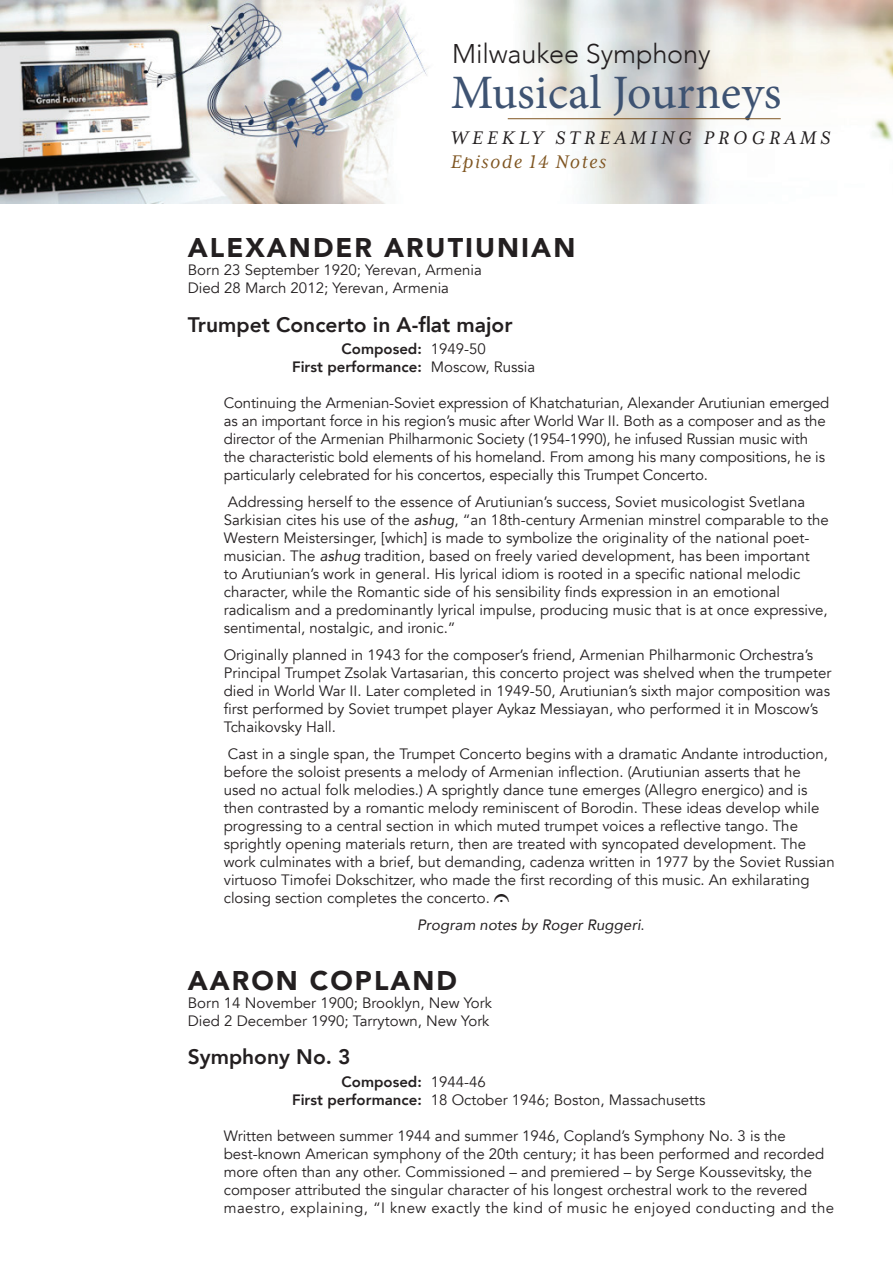
<style>
.page{position:relative;width:893px;height:1263px;background:#fff}
.page>*{position:absolute;margin:0;border:0;box-sizing:border-box;transform-origin:0 0}
.t1{font:48px "Minion Pro";color:#3e5372}
.t2{font:900 27px "Avenir";letter-spacing:.075em;color:#231f20}
.t3{font:300 27px "Avenir";letter-spacing:-.005em;color:#231f20}
.t4{font:800 21px "Avenir";color:#231f20}
.t5{font:italic 21px "Mrs Eaves XL Serif OT";letter-spacing:.2em;color:#231f20}
.t6{font:italic 21px "Mrs Eaves XL Serif OT";letter-spacing:.075em;color:#7f5521}
.t7{font:15px/18px "Avenir";color:#231f20}
.t8{font:800 15px/18px "Avenir";color:#231f20;text-align:center}
.t9{font:italic 15px "Avenir";letter-spacing:.005em;color:#231f20}
.s1{font-weight:400}
.s2{font-style:italic}
.s3{font-style:normal}
.s4{font-weight:800}
</style>
<div class="page">
<img style="left:0;top:0;width:893px;height:203px">
<hr style="left:508px;top:118px;width:273px;height:1px;background:#7f5521">
<h2 class="t3" style="left:452px;top:38px;width:260px">Milwaukee Symphony</h2>
<h1 class="t1" style="left:451px;top:61px;width:332px">Musical Journeys</h1>
<h3 class="t5" style="left:451px;top:127px;width:381px">WEEKLY STREAMING PROGRAMS</h3>
<h3 class="t6" style="left:451px;top:151px;width:157px">Episode 14 Notes</h3>
<h2 class="t2" style="left:188px;top:224px;width:389px">ALEXANDER ARUTIUNIAN</h2>
<p class="t7" style="left:188px;top:261px;width:295px">Born 23 September 1920; Yerevan, Armenia<br>Died 28 March 2012; Yerevan, Armenia</p>
<h3 class="t4" style="left:188px;top:308px;width:326px">Trumpet Concerto in A-flat major</h3>
<p class="t8" style="left:292px;top:340px;width:245px">Composed: <span class="s1">1949-50<br></span>First performance: <span class="s1">Moscow, Russia</span></p>
<p class="t7" style="left:224px;top:394px;width:607px">Continuing the Armenian-Soviet expression of Khatchaturian, Alexander Arutiunian emerged as an important force in his region’s music after World War II. Both as a composer and as the director of the Armenian Philharmonic Society (1954-1990), he infused Russian music with the characteristic bold elements of his homeland. From among his many compositions, he is particularly celebrated for his concertos, especially this Trumpet Concerto.</p>
<p class="t7" style="left:224px;top:493px;width:607px">Addressing herself to the essence of Arutiunian’s success, Soviet musicologist Svetlana Sarkisian cites his use of the <span class="s2">ashug</span>, “an 18th-century Armenian minstrel comparable to the Western Meistersinger, [which] is made to symbolize the originality of the national poet&shy;musician. The <span class="s2">ashug</span> tradition, based on freely varied development, has been important<br>to Arutiunian’s work in general. His lyrical idiom is rooted in a specific national melodic character, while the Romantic side of his sensibility finds expression in an emotional radicalism and a predominantly lyrical impulse, producing music that is at once expressive, sentimental, nostalgic, and ironic.”</p>
<p class="t7" style="left:224px;top:646px;width:609px">Originally planned in 1943 for the composer’s friend, Armenian Philharmonic Orchestra’s Principal Trumpet Zsolak Vartasarian, this concerto project was shelved when the trumpeter died in World War II. Later completed in 1949-50, Arutiunian’s sixth major composition was first performed by Soviet trumpet player Aykaz Messiayan, who performed it in Moscow’s Tchaikovsky Hall.</p>
<p class="t7" style="left:224px;top:745px;width:612px">Cast in a single span, the Trumpet Concerto begins with a dramatic Andante introduction, before the soloist presents a melody of Armenian inflection. (Arutiunian asserts that he used no actual folk melodies.) A sprightly dance tune emerges (Allegro energico) and is then contrasted by a romantic melody reminiscent of Borodin. These ideas develop while progressing to a central section in which muted trumpet voices a reflective tango. The sprightly opening materials return, then are treated with syncopated development. The work culminates with a brief, but demanding, cadenza written in 1977 by the Soviet Russian virtuoso Timofei Dokschitzer, who made the first recording of this music. An exhilarating closing section completes the concerto.</p>
<p class="t9" style="left:417px;top:916px;width:229px">Program notes by Roger Ruggeri<span class="s3">.</span></p>
<h2 class="t2" style="left:188px;top:957px;width:271px">AARON COPLAND</h2>
<p class="t7" style="left:188px;top:994px;width:306px">Born 14 November 1900; Brooklyn, New York<br>Died 2 December 1990; Tarrytown, New York</p>
<h3 class="t4" style="left:188px;top:1041px;width:164px">Symphony No. 3</h3>
<p class="t7" style="left:292px;top:1073px;width:415px;text-indent:49px"><span class="s4">Composed:</span> 1944-46<br><span class="s4">First performance:</span> 18 October 1946; Boston, Massachusetts</p>
<p class="t7" style="left:224px;top:1127px;width:612px">Written between summer 1944 and summer 1946, Copland’s Symphony No. 3 is the best-known American symphony of the 20th century; it has been performed and recorded more often than any other. Commissioned – and premiered – by Serge Koussevitsky, the composer attributed the singular character of his longest orchestral work to the revered maestro, explaining, “I knew exactly the kind of music he enjoyed conducting and the</p>
</div>
